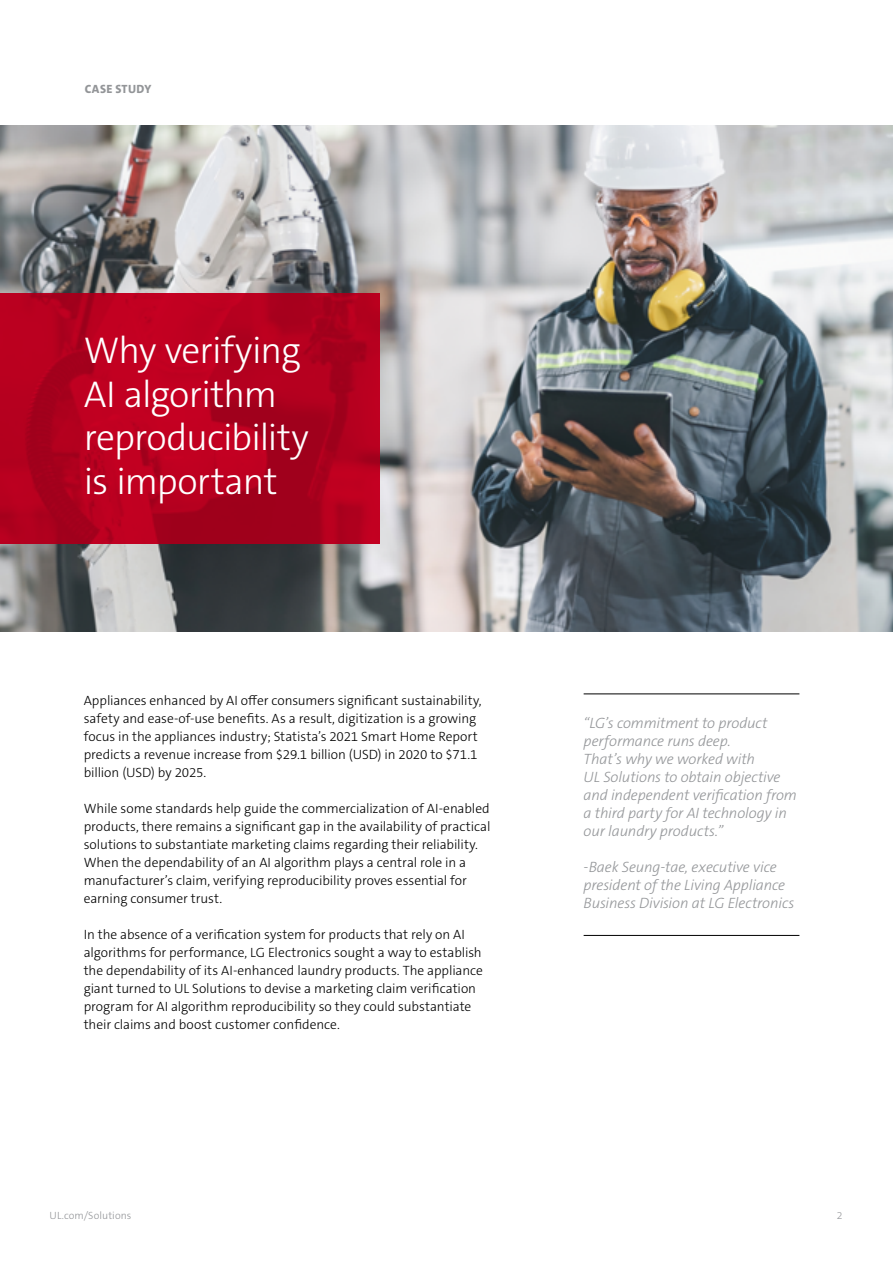
<style>
.page{position:relative;width:893px;height:1263px;background:#fff}
.page>*{position:absolute;margin:0;border:0;box-sizing:border-box;transform-origin:0 0}
.t1{font:300 37.5px/43.5px "The Sans C5";letter-spacing:-.025em;color:#fff}
.t2{font:italic 300 15px/18px "The Sans C5";letter-spacing:-.01em;color:#939598}
.t3{font:300 13.5px/18px "The Sans C5";letter-spacing:-.005em;color:#000}
.t4{font:800 12px "The Sans C5";letter-spacing:.03em;color:#939598}
.t5{font:300 10.5px "The Sans C5";letter-spacing:.005em;color:#939598}
</style>
<div class="page">
<img style="left:0;top:126px;width:893px;height:505px">
<svg style="left:0;top:294px;width:379px;height:250px;background:#b3001e"></svg>
<hr style="left:584px;top:693px;width:215px;height:1px;background:#000">
<hr style="left:584px;top:935px;width:215px;height:1px;background:#000">
<p class="t4" style="left:85px;top:81px;width:68px">CASE STUDY</p>
<h1 class="t1" style="left:84px;top:329px;width:227px">Why verifying<br>AI algorithm reproducibility is important</h1>
<p class="t3" style="left:84px;top:692px;width:399px">Appliances enhanced by AI offer consumers significant sustainability, safety and ease-of-use benefits. As a result, digitization is a growing focus in the appliances industry; Statista’s 2021 Smart Home Report predicts a revenue increase from $29.1 billion (USD) in 2020 to $71.1 billion (USD) by 2025.</p>
<p class="t3" style="left:84px;top:800px;width:408px">While some standards help guide the commercialization of AI-enabled products, there remains a significant gap in the availability of practical solutions to substantiate marketing claims regarding their reliability.<br>When the dependability of an AI algorithm plays a central role in a manufacturer’s claim, verifying reproducibility proves essential for earning consumer trust.</p>
<p class="t3" style="left:84px;top:926px;width:401px">In the absence of a verification system for products that rely on AI algorithms for performance, LG Electronics sought a way to establish the dependability of its AI-enhanced laundry products. The appliance giant turned to UL Solutions to devise a marketing claim verification program for AI algorithm reproducibility so they could substantiate their claims and boost customer confidence.</p>
<p class="t2" style="left:584px;top:714px;width:215px">“LG’s commitment to product performance runs deep.<br>That’s why we worked with<br>UL Solutions to obtain objective and independent verification from a third party for AI technology in our laundry products.”</p>
<p class="t2" style="left:584px;top:858px;width:212px">-Baek Seung-tae, executive vice president of the Living Appliance<br>Business Division at LG Electronics</p>
<p class="t5" style="left:50px;top:1208px;width:83px">UL.com/Solutions</p>
<p class="t5" style="left:837px;top:1208px;width:7px">2</p>
</div>
